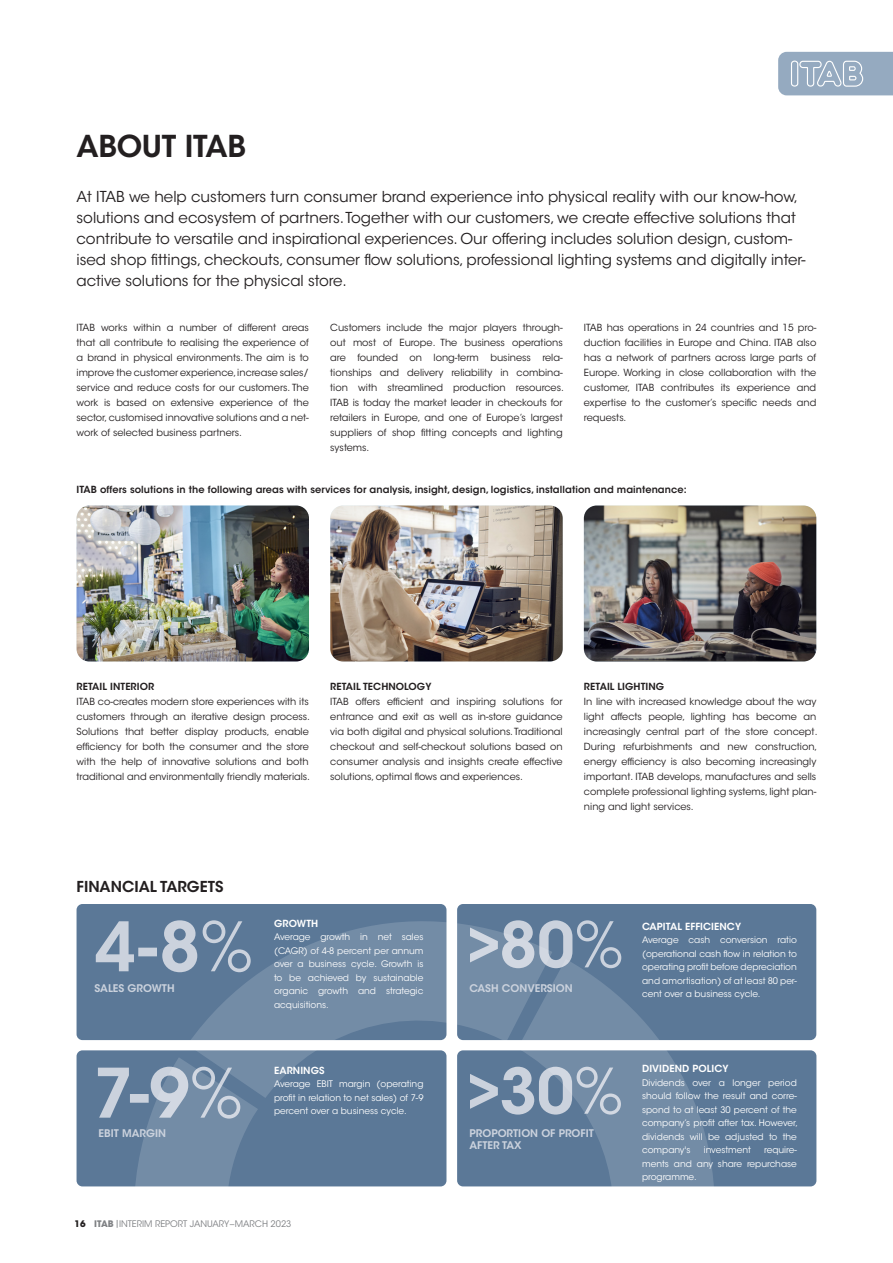
<style>
.page{position:relative;width:893px;height:1263px;background:#fff}
.page>*{position:absolute;margin:0;border:0;box-sizing:border-box;transform-origin:0 0}
.Huvudrubrik{font:600 30px "ITC Avant Garde Std";letter-spacing:-.01em;color:#231f20}
.Ingress{font:15px/21px "ITC Avant Garde Std";color:#231f20}
.Notrubrik{font:600 15px "ITC Avant Garde Std";color:#231f20}
.t1{font:600 10.5px/12px "ITC Avant Garde Std";color:#cbd2dd}
.Brödtext{font:9.75px/15px "ITC Avant Garde Std";color:#231f20;text-align:justify}
.Mellanrubrik_nivå_2{font:600 9.75px "ITC Avant Garde Std";letter-spacing:.01em;color:#231f20}
.Mellanrubrik_nivå_1{font:600 9.75px "ITC Avant Garde Std";letter-spacing:.01em;color:#fff}
.Mellanrubrik_nivå_1-2{font:600 9.75px "ITC Avant Garde Std";letter-spacing:.01em;color:#231f20}
.Bildtext{font:9px/13.5px "ITC Avant Garde Std";color:#fff;text-align:justify}
.t2{font:9px "ITC Avant Garde Std";color:#808285}
.s1{font-weight:700;color:#231f20}
.s2{font-weight:700}
</style>
<div class="page">
<svg style="left:778px;top:52px;width:115px;height:43px;background:#9eb1c5"></svg>
<div style="left:77px;top:904px;width:369px;height:136px;background:#5b7897;border-radius:6px"></div>
<svg style="left:96px;top:937px;width:12px;height:26px"></svg>
<div style="left:457px;top:904px;width:359px;height:136px;background:#5b7897;border-radius:6px"></div>
<div style="left:457px;top:1050px;width:359px;height:136px;background:#5b7897;border-radius:6px"></div>
<div style="left:77px;top:1050px;width:369px;height:136px;background:#5b7897;border-radius:6px"></div>
<svg style="left:98px;top:1067px;width:10px;height:51px"></svg>
<img style="left:77px;top:505px;width:232px;height:156px">
<img style="left:330px;top:505px;width:233px;height:156px">
<img style="left:584px;top:505px;width:232px;height:156px">
<svg style="left:108px;top:904px;width:627px;height:282px"></svg>
<p class="Huvudrubrik" style="left:77px;top:127px;width:171px">ABOUT ITAB</p>
<p class="Ingress" style="left:77px;top:187px;width:731px">At ITAB we help customers turn consumer brand experience into physical reality with our know-how, solutions and ecosystem of partners. Together with our customers, we create effective solutions that contribute to versatile and inspirational experiences. Our offering includes solution design, custom&shy;ised shop fittings, checkouts, consumer flow solutions, professional lighting systems and digitally inter&shy;active solutions for the physical store.</p>
<p class="Brödtext" style="left:77px;top:320px;width:234px">ITAB works within a number of different areas that all contribute to realising the experience of a brand in physical environments. The aim is to improve the customer experience, increase sales/ service and reduce costs for our customers. The work is based on extensive experience of the sector, customised innovative solutions and a net&shy;work of selected business partners.</p>
<p class="Brödtext" style="left:330px;top:320px;width:235px">Customers include the major players through&shy;out most of Europe. The business operations are founded on long-term business rela&shy;tionships and delivery reliability in combina&shy;tion with streamlined production resources.<br>ITAB is today the market leader in checkouts for retailers in Europe, and one of Europe’s largest suppliers of shop fitting concepts and lighting systems.</p>
<p class="Brödtext" style="left:584px;top:320px;width:234px">ITAB has operations in 24 countries and 15 pro&shy;duction facilities in Europe and China. ITAB also has a network of partners across large parts of Europe. Working in close collaboration with the customer, ITAB contributes its experience and expertise to the customer’s specific needs and requests.</p>
<p class="Mellanrubrik_nivå_2" style="left:77px;top:483px;width:612px">ITAB offers solutions in the following areas with services for analysis, insight, design, logistics, installation and maintenance:</p>
<p class="Mellanrubrik_nivå_1-2" style="left:77px;top:680px;width:79px">RETAIL INTERIOR</p>
<p class="Brödtext" style="left:77px;top:694px;width:235px">ITAB co-creates modern store experiences with its customers through an iterative design process.<br>Solutions that better display products, enable efficiency for both the consumer and the store with the help of innovative solutions and both traditional and environmentally friendly materials.</p>
<p class="Mellanrubrik_nivå_1-2" style="left:330px;top:680px;width:103px">RETAIL TECHNOLOGY</p>
<p class="Brödtext" style="left:330px;top:694px;width:234px">ITAB offers efficient and inspiring solutions for entrance and exit as well as in-store guidance via both digital and physical solutions. Traditional checkout and self-checkout solutions based on consumer analysis and insights create effective solutions, optimal flows and experiences.</p>
<p class="Mellanrubrik_nivå_1-2" style="left:584px;top:680px;width:82px">RETAIL LIGHTING</p>
<p class="Brödtext" style="left:584px;top:694px;width:235px">In line with increased knowledge about the way light affects people, lighting has become an increasingly central part of the store concept.<br>During refurbishments and new construction, energy efficiency is also becoming increasingly important. ITAB develops, manufactures and sells complete professional lighting systems, light plan&shy;ning and light services.</p>
<p class="Notrubrik" style="left:77px;top:877px;width:148px">FINANCIAL TARGETS</p>
<p class="t1" style="left:94px;top:982px;width:82px">SALES GROWTH</p>
<p class="Mellanrubrik_nivå_1" style="left:274px;top:917px;width:46px">GROWTH</p>
<p class="Bildtext" style="left:274px;top:930px;width:151px">Average growth in net sales (CAGR) of 4-8 percent per annum over a business cycle. Growth is to be achieved by sustainable organic growth and strategic acquisitions.</p>
<p class="t1" style="left:469px;top:982px;width:105px">CASH CONVERSION</p>
<p class="Mellanrubrik_nivå_1" style="left:642px;top:920px;width:101px">CAPITAL EFFICIENCY</p>
<p class="Bildtext" style="left:642px;top:933px;width:156px">Average cash conversion ratio (operational cash flow in relation to operating profit before depreciation and amortisation) of at least 80 per&shy;cent over a business cycle.</p>
<p class="t1" style="left:99px;top:1127px;width:69px">EBIT MARGIN</p>
<p class="Mellanrubrik_nivå_1" style="left:274px;top:1064px;width:52px">EARNINGS</p>
<p class="Bildtext" style="left:274px;top:1077px;width:151px">Average EBIT margin (operating profit in relation to net sales) of 7-9 percent over a business cycle.</p>
<p class="t2" style="left:75px;top:1219px;width:218px"><span class="s1">16</span> <span class="s2">ITAB</span> INTERIM REPORT JANUARY−MARCH 2023</p>
<p class="t1" style="left:469px;top:1127px;width:126px">PROPORTION OF PROFIT<br>AFTER TAX</p>
<p class="Mellanrubrik_nivå_1" style="left:642px;top:1062px;width:88px">DIVIDEND POLICY</p>
<p class="Bildtext" style="left:642px;top:1076px;width:157px">Dividends over a longer period should follow the result and corre&shy;spond to at least 30 percent of the company’s profit after tax. However, dividends will be adjusted to the company's</p>
<p class="Bildtext" style="left:642px;top:1143px;width:156px;text-indent:122px">require&shy;ments and any share repurchase programme.</p>
<p class="Bildtext" style="left:704px;top:1143px;width:49px">investment</p>
</div>
